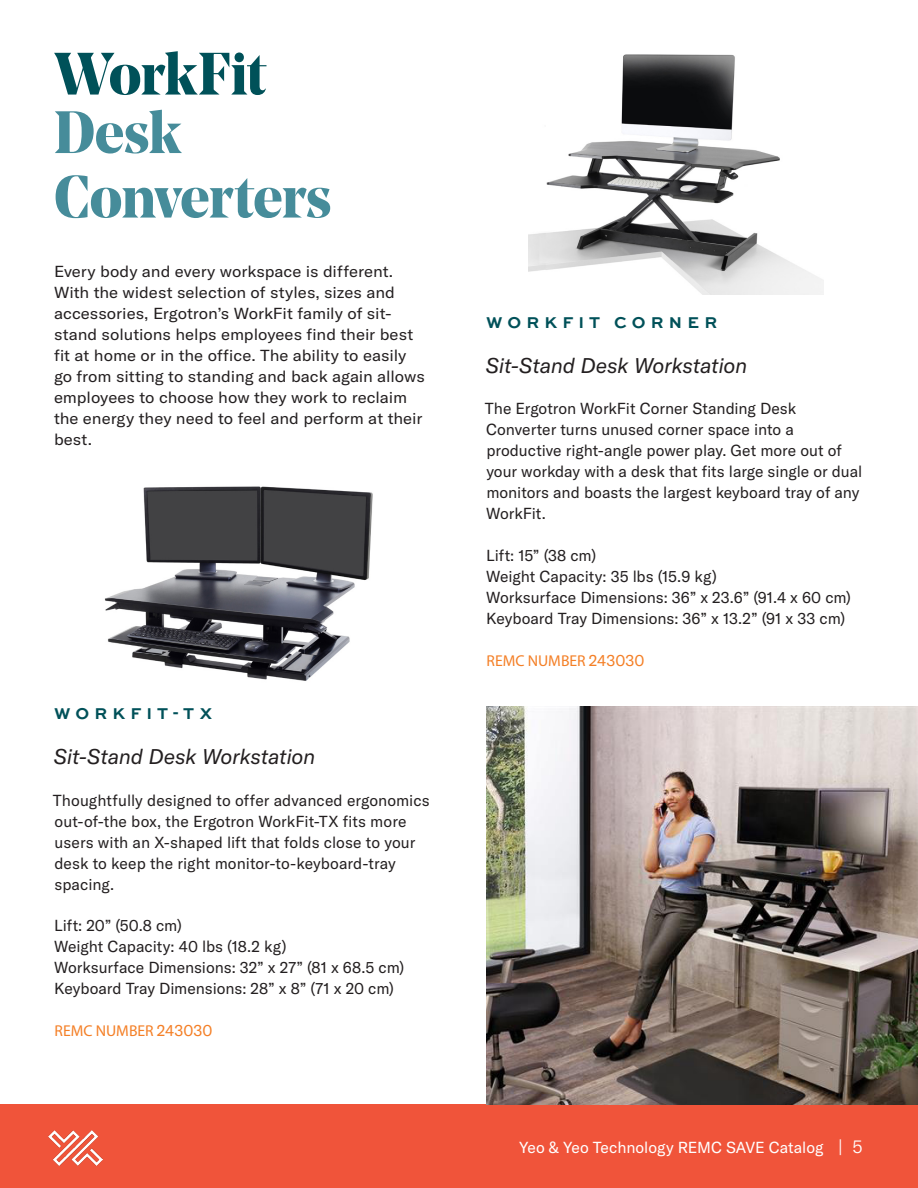
<style>
.page{position:relative;width:918px;height:1188px;background:#fff}
.page>*{position:absolute;margin:0;border:0;box-sizing:border-box;transform-origin:0 0}
.Body{font:700 59.4px "Noe Display";letter-spacing:-.015em;color:#468c9a;scale:.95 1}
.Body-2{font:700 59.4px "Noe Display";letter-spacing:-.02em;color:#005159;scale:.95 1}
.Body-3{font:italic 21px "GT America";letter-spacing:-.01em;color:#231f20}
.Body-4{font:700 16.5px "Sweet Sans Pro";letter-spacing:.315em;color:#005159}
.Body-5{font:15.75px/21px "GT America";letter-spacing:-.005em;color:#231f20}
.Body-6{font:15.75px/21px "GT America";letter-spacing:-.005em;color:#231f20;scale:1.07 1}
.t1{font:15.75px "GT America";letter-spacing:-.005em;color:#fff}
.Body-7{font:15.75px "Myriad Pro";color:#f47f26}
.s1{font-family:"GT America"}
.s2{font-weight:300;font-size:18px}
</style>
<div class="page">
<div style="left:0;top:1104px;width:918px;height:84px;background:#f0543a"></div>
<img style="left:48px;top:1130px;width:54px;height:36px">
<img style="left:104px;top:486px;width:269px;height:195px">
<img style="left:528px;top:54px;width:295px;height:240px">
<img style="left:486px;top:706px;width:432px;height:398px">
<p class="Body-2" style="left:54px;top:34px;width:225px">WorkFit</p>
<p class="Body" style="left:54px;top:92px;width:135px">Desk</p>
<p class="Body" style="left:54px;top:157px;width:294px">Converters</p>
<p class="Body-6" style="left:54px;top:261px;width:348px">Every body and every workspace is different.<br>With the widest selection of styles, sizes and accessories, Ergotron’s WorkFit family of sit&shy;stand solutions helps employees find their best fit at home or in the office. The ability to easily go from sitting to standing and back again allows employees to choose how they work to reclaim the energy they need to feel and perform at their best.</p>
<p class="Body-4" style="left:54px;top:701px;width:160px">WORKFIT-TX</p>
<p class="Body-3" style="left:54px;top:745px;width:263px">Sit-Stand Desk Workstation</p>
<p class="Body-5" style="left:53px;top:790px;width:378px">Thoughtfully designed to offer advanced ergonomics out-of-the box, the Ergotron WorkFit-TX fits more users with an X-shaped lift that folds close to your desk to keep the right monitor-to-keyboard-tray spacing.</p>
<p class="Body-5" style="left:54px;top:915px;width:129px">Lift: 20” (50.8 cm)</p>
<p class="Body-5" style="left:54px;top:936px;width:234px">Weight Capacity: 40 lbs (18.2 kg)</p>
<p class="Body-5" style="left:54px;top:957px;width:352px">Worksurface Dimensions: 32” x 27” (81 x 68.5 cm)</p>
<p class="Body-5" style="left:54px;top:978px;width:341px">Keyboard Tray Dimensions: 28” x 8” (71 x 20 cm)</p>
<p class="Body-7" style="left:55px;top:1021px;width:159px">REMC NUMBER <span class="s1">243030</span></p>
<p class="Body-4" style="left:486px;top:310px;width:233px">WORKFIT CORNER</p>
<p class="Body-3" style="left:486px;top:353px;width:263px">Sit-Stand Desk Workstation</p>
<p class="Body-5" style="left:485px;top:398px;width:379px">The Ergotron WorkFit Corner Standing Desk Converter turns unused corner space into a productive right-angle power play. Get more out of your workday with a desk that fits large single or dual monitors and boasts the largest keyboard tray of any WorkFit.</p>
<p class="Body-5" style="left:486px;top:545px;width:112px">Lift: 15” (38 cm)</p>
<p class="Body-5" style="left:486px;top:566px;width:232px">Weight Capacity: 35 lbs (15.9 kg)</p>
<p class="Body-5" style="left:486px;top:587px;width:367px">Worksurface Dimensions: 36” x 23.6” (91.4 x 60 cm)</p>
<p class="Body-5" style="left:486px;top:608px;width:361px">Keyboard Tray Dimensions: 36” x 13.2” (91 x 33 cm)</p>
<p class="Body-7" style="left:487px;top:651px;width:159px">REMC NUMBER <span class="s1">243030</span></p>
<p class="t1" style="left:519px;top:1138px;width:345px">Yeo &amp; Yeo Technology REMC SAVE Catalog <span class="s2">| 5</span></p>
</div>
